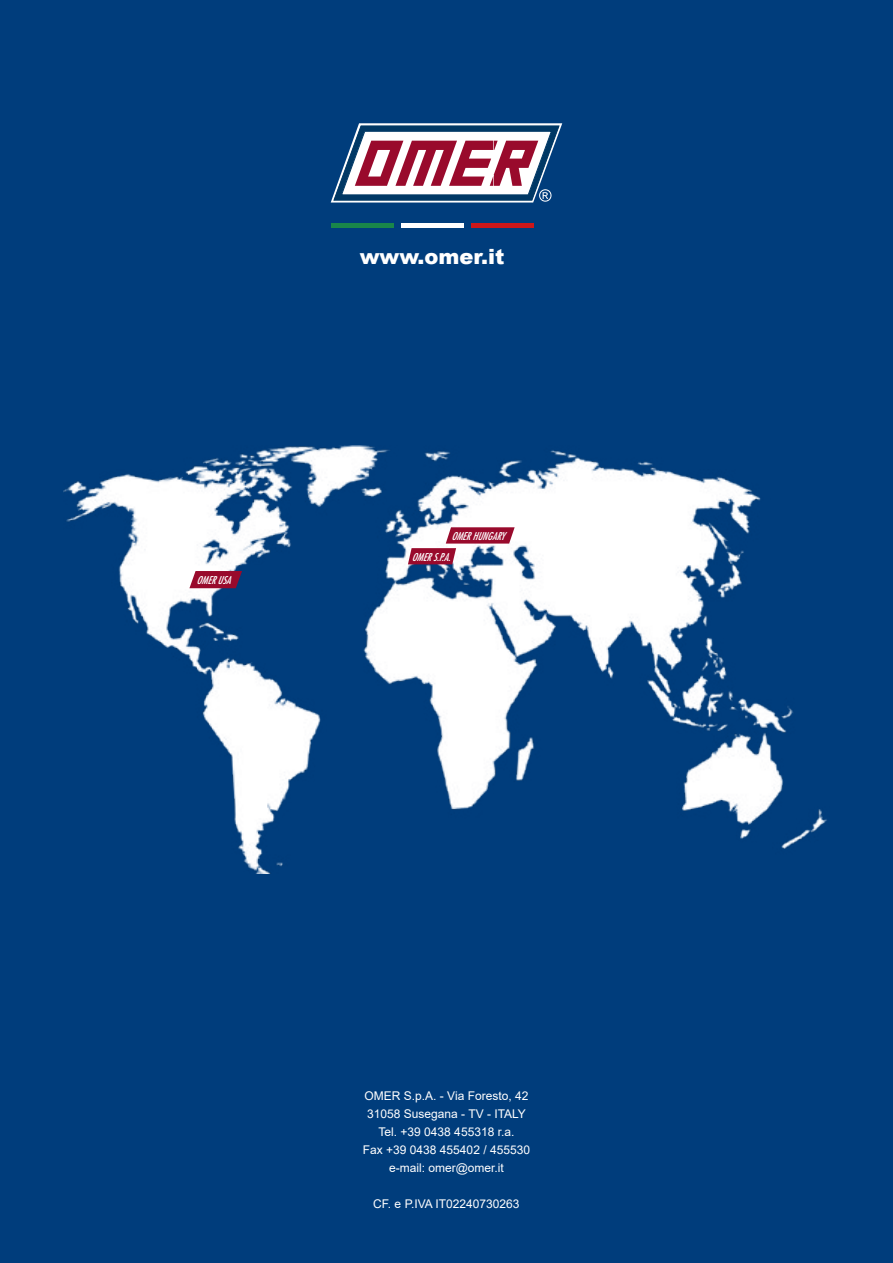
<style>
.page{position:relative;width:893px;height:1263px;background:#003d7c}
.page>*{position:absolute;margin:0;border:0;box-sizing:border-box;transform-origin:0 0}
.t1{font:900 21px "Arial";color:#fff}
.t2{font:12px/18px "Arial";color:#fff;text-align:center}
.t3{font:italic condensed 10.5px/20.9px "Futura Std";color:#fff}
</style>
<div class="page">
<svg style="left:331px;top:123px;width:231px;height:80px;background:#95829b"></svg>
<div style="left:401px;top:223px;width:62px;height:5px;background:#fff"></div>
<div style="left:331px;top:223px;width:63px;height:5px;background:#19864a"></div>
<div style="left:471px;top:223px;width:62px;height:5px;background:#cd1719"></div>
<img style="left:64px;top:446px;width:763px;height:427px">
<svg style="left:189px;top:571px;width:53px;height:17px"></svg>
<svg style="left:406px;top:527px;width:109px;height:37px;background:#b67f94"></svg>
<p class="t3" style="left:196px;top:570px;width:40px">OMERUSA</p>
<h1 class="t1" style="left:360px;top:241px;width:146px">www.omer.it</h1>
<p class="t3" style="left:412px;top:525px;width:99px;text-indent:39px">OMERHUNGARY<br>OMERS.P.A.</p>
<p class="t2" style="left:363px;top:1086px;width:169px">OMER S.p.A. - Via Foresto, 42<br>31058 Susegana - TV - ITALY<br>Tel. +39 0438 455318 r.a.<br>Fax +39 0438 455402 / 455530 e-mail: omer@omer.it</p>
<p class="t2" style="left:373px;top:1194px;width:148px">CF. e P.IVA IT02240730263</p>
</div>
